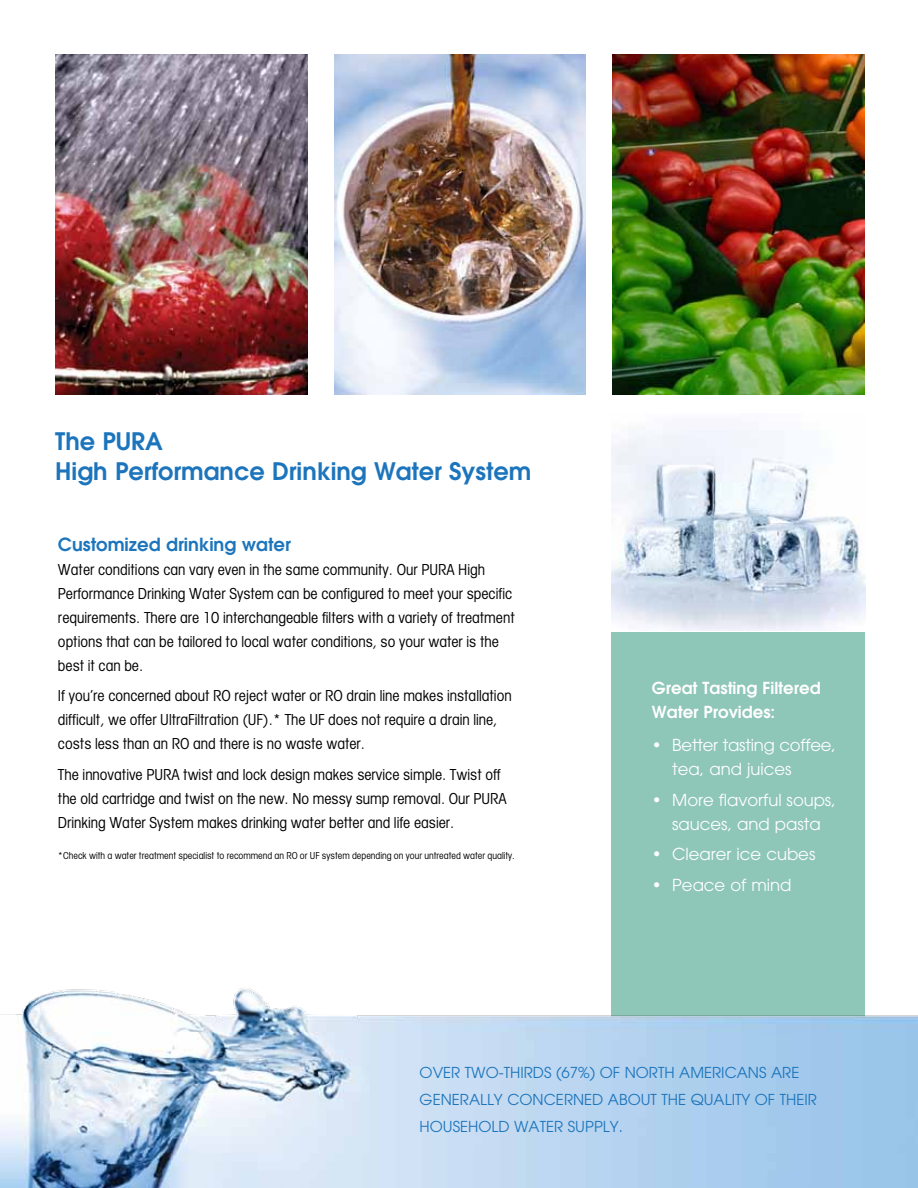
<style>
.page{position:relative;width:918px;height:1188px;background:#fff}
.page>*{position:absolute;margin:0;border:0;box-sizing:border-box;transform-origin:0 0}
.t1{font:600 24px/30px "Avant Garde";color:#1c75bc}
.t2{font:600 18px "Avant Garde";color:#1c75bc}
.t3{font:condensed 16.5px/24px "Avant Garde";color:#000}
.t4{font:16.5px/24px "Avant Garde";color:#fff}
.t5{font:600 16.5px/24px "Avant Garde";color:#fff}
.t6{font:15px/27px "Avant Garde";color:#1c75bc}
.t7{font:condensed 10.5px "Avant Garde";color:#000}
</style>
<div class="page">
<div style="left:611px;top:632px;width:254px;height:402px;background:#8ec6b7"></div>
<img style="left:0;top:988px;width:918px;height:200px">
<img style="left:613px;top:54px;width:251px;height:340px">
<img style="left:56px;top:54px;width:251px;height:340px">
<img style="left:334px;top:54px;width:252px;height:340px">
<img style="left:612px;top:430px;width:253px;height:201px">
<h1 class="t1" style="left:55px;top:426px;width:477px">The PURA<br>High Performance Drinking Water System</h1>
<p class="t2" style="left:58px;top:532px;width:234px">Customized drinking water</p>
<p class="t3" style="left:58px;top:559px;width:458px">Water conditions can vary even in the same community. Our PURA High Performance Drinking Water System can be configured to meet your specific requirements. There are 10 interchangeable filters with a variety of treatment options that can be tailored to local water conditions, so your water is the best it can be.</p>
<p class="t3" style="left:58px;top:685px;width:455px">If you’re concerned about RO reject water or RO drain line makes installation difficult, we offer UltraFiltration (UF).* The UF does not require a drain line, costs less than an RO and there is no waste water.</p>
<p class="t3" style="left:58px;top:764px;width:450px">The innovative PURA twist and lock design makes service simple. Twist off the old cartridge and twist on the new. No messy sump removal. Our PURA<br>Drinking Water System makes drinking water better and life easier.</p>
<p class="t7" style="left:58px;top:848px;width:458px">*Check with a water treatment specialist to recommend an RO or UF system depending on your untreated water quality.</p>
<p class="t5" style="left:652px;top:676px;width:170px">Great Tasting Filtered<br>Water Provides:</p>
<p class="t4" style="left:672px;top:733px;width:165px;text-indent:-20px">• Better tasting coffee, tea, and juices</p>
<p class="t4" style="left:652px;top:788px;width:185px;text-align:center">• More flavorful soups, sauces, and pasta</p>
<p class="t4" style="left:652px;top:842px;width:165px">• Clearer ice cubes</p>
<p class="t4" style="left:652px;top:873px;width:141px">• Peace of mind</p>
<p class="t6" style="left:420px;top:1059px;width:381px">Over two-thirds (67%) of North americans are generally conc</p>
<p class="t6" style="left:420px;top:1086px;width:399px;text-indent:136px">erned about the quality of their household water supply.</p>
</div>
